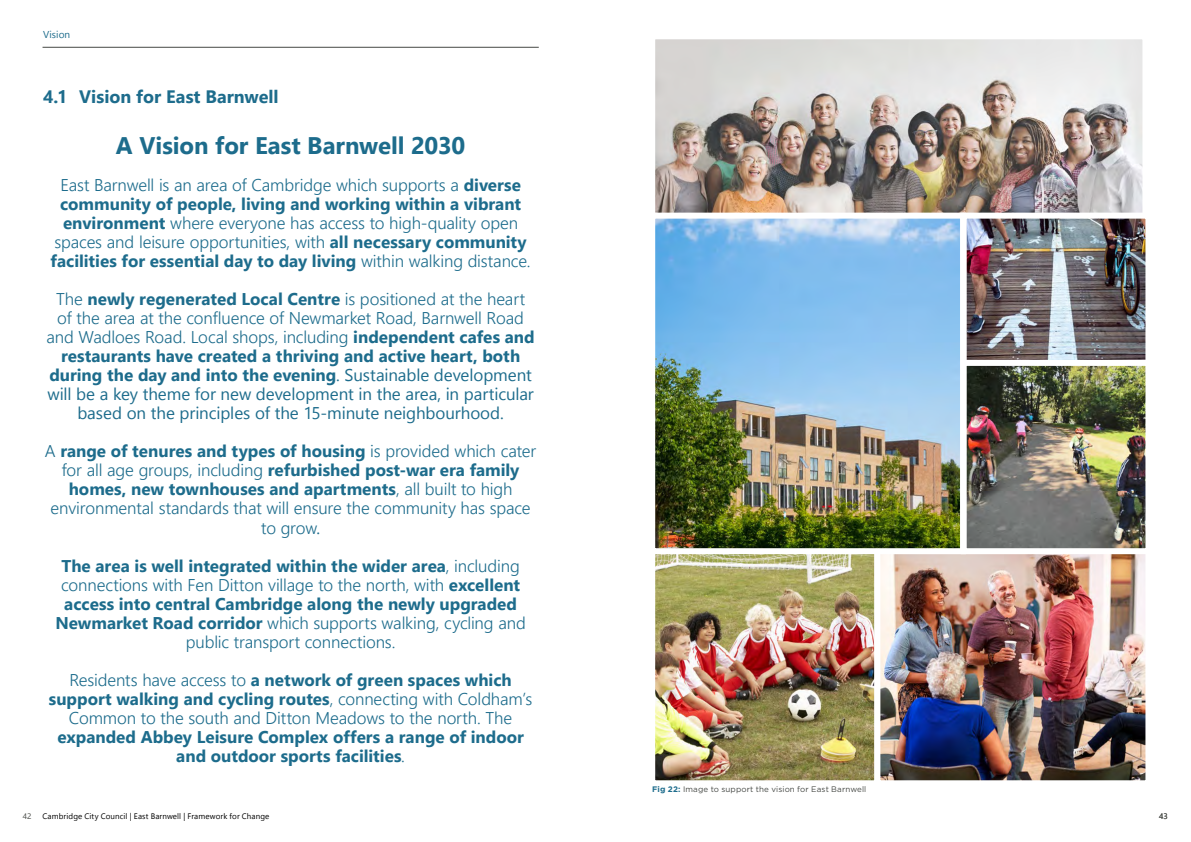
<style>
.page{position:relative;width:1191px;height:842px;background:#fff}
.page>*{position:absolute;margin:0;border:0;box-sizing:border-box;transform-origin:0 0}
.t1{font:700 24px "Leelawadee UI";letter-spacing:-.005em;color:#1d6c8c}
.t2{font:700 18px "Leelawadee UI";color:#1d6c8c}
.t3{font:300 17px/19px "Leelawadee UI";letter-spacing:-.01em;color:#1d6c8c;text-align:center}
.t4{font:700 17px/19px "Leelawadee UI";color:#1d6c8c;text-align:center}
.t5{font:17px/19px "Leelawadee UI";letter-spacing:-.005em;color:#1d6c8c;text-align:center}
.t6{font:10px "Leelawadee UI";letter-spacing:.005em;color:#1d6c8c}
.t7{font:8px "Leelawadee UI";letter-spacing:.015em;color:#000}
.t8{font:8px "Gotham";letter-spacing:.015em;color:#464945}
.t9{font:8px "Leelawadee UI";color:#464945}
.s1{font-weight:700}
.s2{font-weight:300}
.s3{font-weight:400}
.s4{font-weight:700;color:#1d6c8c}
</style>
<div class="page">
<hr style="left:43px;top:47px;width:496px;height:1px;background:#464945">
<img style="left:656px;top:555px;width:217px;height:224px">
<div style="left:649px;top:548px;width:231px;height:238px;border:6px solid #fff"></div>
<img style="left:656px;top:40px;width:485px;height:172px">
<div style="left:649px;top:33px;width:499px;height:186px;border:6px solid #fff"></div>
<img style="left:881px;top:554px;width:263px;height:225px">
<div style="left:874px;top:545px;width:277px;height:241px;border:6px solid #fff"></div>
<img style="left:967px;top:220px;width:177px;height:139px">
<div style="left:960px;top:213px;width:191px;height:153px;border:6px solid #fff"></div>
<img style="left:967px;top:367px;width:177px;height:180px">
<div style="left:960px;top:360px;width:191px;height:194px;border:6px solid #fff"></div>
<img style="left:656px;top:220px;width:303px;height:327px">
<div style="left:649px;top:213px;width:317px;height:341px;border:6px solid #fff"></div>
<p class="t6" style="left:43px;top:28px;width:29px">Vision</p>
<p class="t9" style="left:23px;top:811px;width:10px">42</p>
<p class="t2" style="left:43px;top:84px;width:237px">4.1 Vision for East Barnwell</p>
<p class="t1" style="left:116px;top:129px;width:351px">A Vision for East Barnwell 2030</p>
<p class="t3" style="left:51px;top:175px;width:481px">East Barnwell is an area of Cambridge which supports a <span class="s1">diverse community of people, living and working within a vibrant environment</span> where everyone has access to high-quality open spaces and leisure opportunities, with <span class="s1">all necessary community facilities for essential day to day living</span> within walking distance.</p>
<p class="t4" style="left:56px;top:289px;width:470px"><span class="s2">The</span> newly regenerated Local Centre <span class="s2">is positioned at the heart</span></p>
<p class="t5" style="left:46px;top:308px;width:490px"><span class="s2">of the area at the confluence of Newmarket Road, Barnwell Road and Wadloes Road. Local shops, including</span> <span class="s1">independent cafes and restaurants have created a thriving and active heart, both during the day and into the evening</span>. Sustainable development will be a key theme for new development in the area, in particular based on the principles of the 15-minute neighbourhood.</p>
<p class="t3" style="left:45px;top:441px;width:493px">A <span class="s1">range of tenures and types of housing</span> is provided which cater for all age groups, including <span class="s1">refurbished post-war era family homes, new townhouses and apartments</span>, all built to high environmental standards that will ensure the community has space to grow<span class="s3">.</span></p>
<p class="t4" style="left:55px;top:555px;width:472px">The area is well integrated within the wider area<span class="s2">, including connections with Fen Ditton village to the north, with</span> excellent access into central Cambridge along the newly upgraded Newmarket Road corridor <span class="s2">which supports walking, cycling and public transport connections.</span></p>
<p class="t3" style="left:49px;top:669px;width:485px">Residents have access to <span class="s1">a network of green spaces which support walking and cycling routes</span>, connecting with Coldham’s<br>Common to the south and Ditton Meadows to the north. The</p>
<p class="t4" style="left:57px;top:726px;width:468px">expanded Abbey Leisure Complex offers a range of indoor and outdoor sports facilities<span class="s2">.</span></p>
<p class="t8" style="left:652px;top:784px;width:216px"><span class="s4">Fig 22:</span> Image to support the vision for East Barnwell</p>
<p class="t7" style="left:43px;top:811px;width:228px">Cambridge City Council | East Barnwell | Framework for Change</p>
<p class="t9" style="left:1159px;top:811px;width:10px">43</p>
</div>
